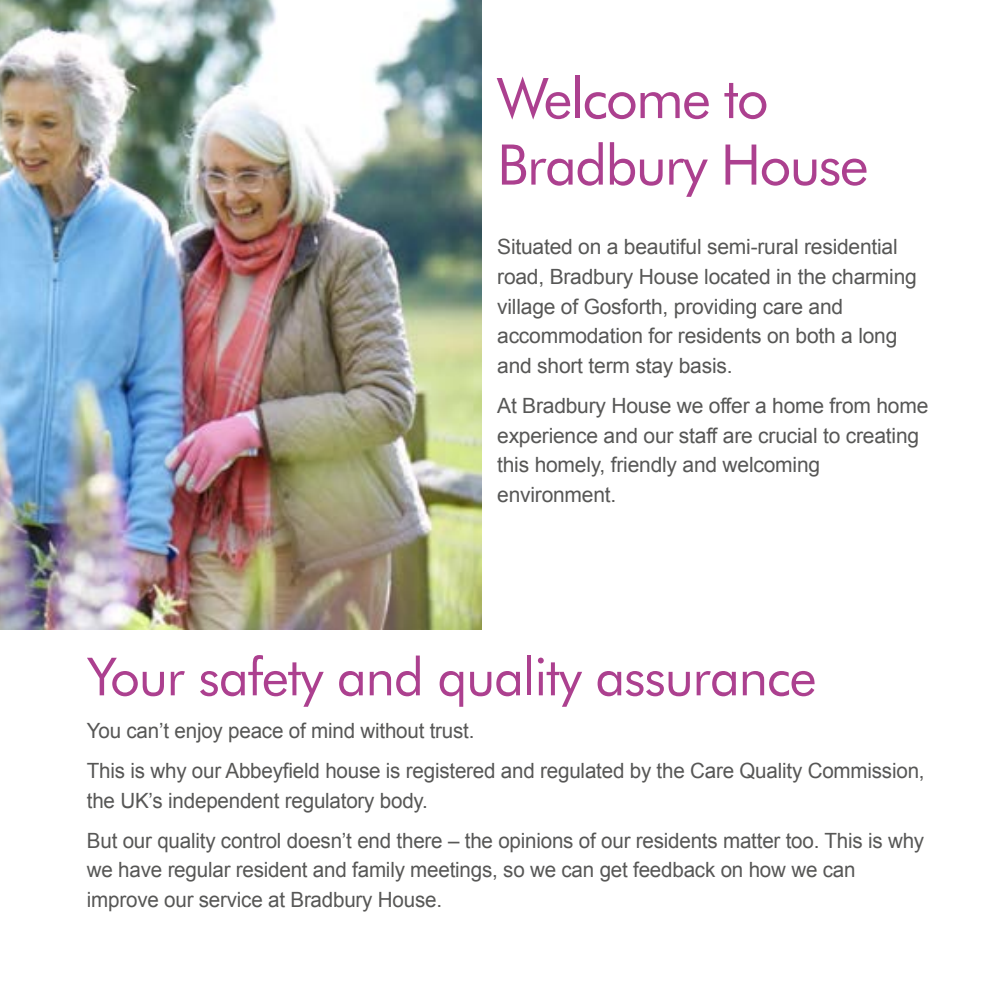
<style>
.page{position:relative;width:993px;height:993px;background:#fff}
.page>*{position:absolute;margin:0;border:0;box-sizing:border-box;transform-origin:0 0}
.t1{font:56px/66.5px "Futura BT";letter-spacing:-.03em;color:#ac408f}
.t2{font:52.5px "Futura BT";letter-spacing:-.02em;color:#ac408f}
.t3{font:21px/29.8px "Arial";letter-spacing:-.01em;color:#575756}
</style>
<div class="page">
<img style="left:0;top:0;width:481px;height:629px">
<h1 class="t1" style="left:497px;top:64px;width:373px">Welcome to<br>Bradbury House</h1>
<p class="t3" style="left:497px;top:232px;width:421px">Situated on a beautiful semi-rural residential road, Bradbury House located in the charming village of Gosforth, providing care and accommodation for residents on both a long and short term stay basis.</p>
<p class="t3" style="left:497px;top:390px;width:432px">At Bradbury House we offer a home from home experience and our staff are crucial to creating this homely, friendly and welcoming environment.</p>
<h2 class="t2" style="left:87px;top:642px;width:730px">Your safety and quality assurance</h2>
<p class="t3" style="left:87px;top:711px;width:839px;line-height:39.7px">You can’t enjoy peace of mind without trust.<br>This is why our Abbeyfield house is registered and regulated by the Care Quality Commission,</p>
<p class="t3" style="left:87px;top:780px;width:838px;line-height:39.7px">the UK’s independent regulatory body.<br>But our quality control doesn’t end there – the opinions of our residents matter too. This is why</p>
<p class="t3" style="left:87px;top:855px;width:770px">we have regular resident and family meetings, so we can get feedback on how we can improve our service at Bradbury House.</p>
</div>
